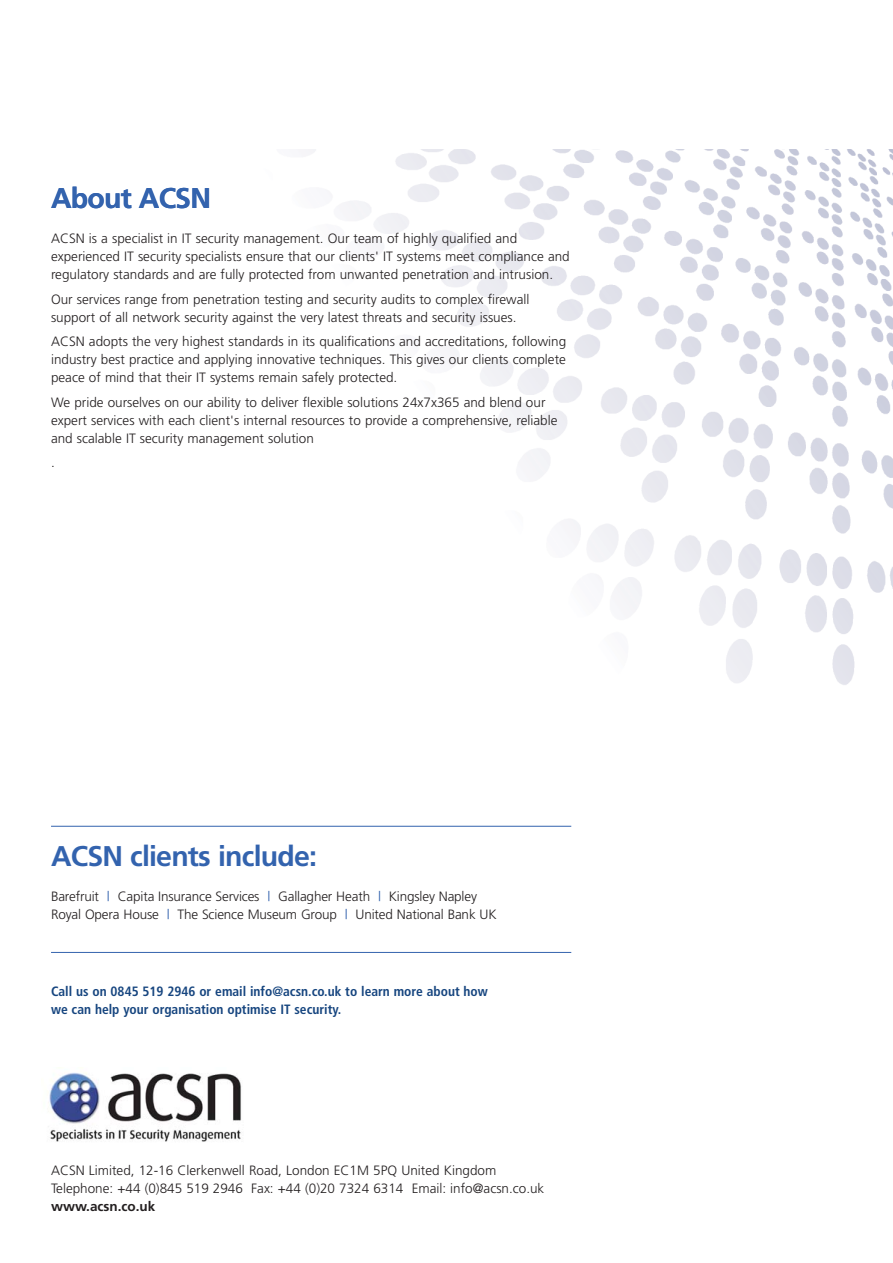
<style>
.page{position:relative;width:893px;height:1263px;background:#fff}
.page>*{position:absolute;margin:0;border:0;box-sizing:border-box;transform-origin:0 0}
.t1{font:700 28.5px "Frutiger";letter-spacing:-.03em;color:#3363ae}
.t2{font:300 13.5px/18px "Frutiger";color:#231f20}
.t3{font:700 condensed 13.5px/18px "Frutiger";color:#16457f}
.t4{font:700 13.5px "Frutiger";color:#231f20}
.s1{color:#3363ae}
</style>
<div class="page">
<img style="left:308px;top:149px;width:585px;height:536px">
<img style="left:49px;top:1072px;width:192px;height:70px">
<hr style="left:51px;top:826px;width:520px;height:1px;background:#3363ae">
<hr style="left:51px;top:952px;width:520px;height:1px;background:#3363ae">
<h1 class="t1" style="left:51px;top:186px;width:161px">About ACSN</h1>
<p class="t2" style="left:51px;top:230px;width:520px">ACSN is a specialist in IT security management. Our team of highly qualified and experienced IT security specialists ensure that our clients' IT systems meet compliance and regulatory standards and are fully protected from unwanted penetration and intrusion.</p>
<p class="t2" style="left:51px;top:291px;width:480px">Our services range from penetration testing and security audits to complex firewall support of all network security against the very latest threats and security issues.</p>
<p class="t2" style="left:51px;top:333px;width:517px;text-align:justify">ACSN adopts the very highest standards in its qualifications and accreditations, following industry best practice and applying innovative techniques. This gives our clients complete peace of mind that their IT systems remain safely protected.</p>
<p class="t2" style="left:51px;top:393px;width:508px">We pride ourselves on our ability to deliver flexible solutions 24x7x365 and blend our expert services with each client's internal resources to provide a comprehensive, reliable and scalable IT security management solution</p>
<p class="t2" style="left:51px;top:454px;width:5px">.</p>
<h1 class="t1" style="left:51px;top:844px;width:267px">ACSN clients include:</h1>
<p class="t2" style="left:51px;top:888px;width:447px">Barefruit <span class="s1">|</span> Capita Insurance Services <span class="s1">|</span> Gallagher Heath <span class="s1">|</span> Kingsley Napley<br>Royal Opera House <span class="s1">|</span> The Science Museum Group <span class="s1">|</span> United National Bank UK</p>
<p class="t3" style="left:51px;top:984px;width:438px">Call us on 0845 519 2946 or email info@acsn.co.uk to learn more about how we can help your organisation optimise IT security.</p>
<p class="t2" style="left:51px;top:1162px;width:495px">ACSN Limited, 12-16 Clerkenwell Road, London EC1M 5PQ United Kingdom<br>Telephone: +44 (0)845 519 2946 Fax: +44 (0)20 7324 6314 Email: info@acsn.co.uk</p>
<p class="t4" style="left:51px;top:1200px;width:106px">www.acsn.co.uk</p>
</div>
